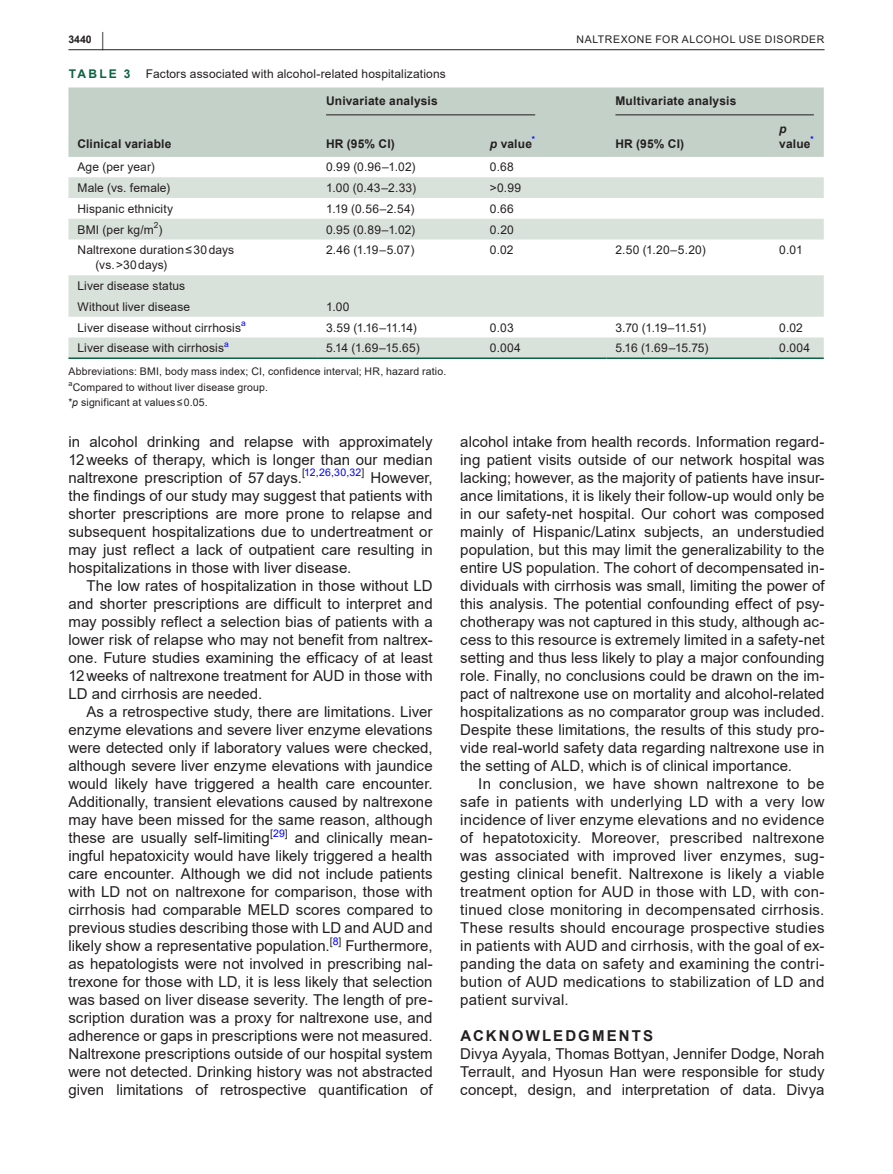
<style>
.page{position:relative;width:893px;height:1174px;background:#fff}
.page>*{position:absolute;margin:0;border:0;box-sizing:border-box;transform-origin:0 0}
.t1{font:15px/18px "Arial";letter-spacing:.005em;color:#231f20;text-align:justify}
.t2{font:700 15px "Arial";letter-spacing:.14em;color:#231f20}
.t3{font:12px/15px "Arial";letter-spacing:.01em;color:#231f20}
.t4{font:700 12px/15px "Arial";letter-spacing:.015em;color:#231f20}
.t5{font:700 12px "Arial";letter-spacing:.185em;color:#0d6341}
.t6{font:10.5px/15.8px "Arial";letter-spacing:.015em;color:#231f20}
.t7{font:10.5px "Arial";letter-spacing:.06em;color:#231f20}
.t8{font:10.5px "Arial";letter-spacing:.015em;color:#00f}
.t9{font:700 10.5px "Arial";color:#231f20}
.t10{font:700 8.4px "Arial";color:#00f}
.t11{font:7.35px "Arial";color:#231f20}
.s1{font-size:19.5px}
.s2{font-style:italic}
.s3{color:#231f20}
.s4{color:#00f}
</style>
<div class="page">
<hr style="left:68px;top:49px;width:756px;height:1px;background:#231f20">
<div style="left:68px;top:87px;width:756px;height:70px;background:#c4d1c8"></div>
<svg style="left:68px;top:177px;width:756px;height:180px;fill:#d9e1db"></svg>
<hr style="left:68px;top:357px;width:249px;height:2px;background:#0d6341">
<hr style="left:317px;top:357px;width:164px;height:2px;background:#0d6341">
<hr style="left:481px;top:357px;width:125px;height:2px;background:#0d6341">
<hr style="left:606px;top:357px;width:164px;height:2px;background:#0d6341">
<hr style="left:770px;top:357px;width:54px;height:2px;background:#0d6341">
<hr style="left:326px;top:114px;width:209px;height:1px;background:#231f20">
<hr style="left:615px;top:114px;width:199px;height:1px;background:#231f20">
<p class="t9" style="left:68px;top:32px;width:37px">3440 <span class="s1">|</span></p>
<p class="t7" style="left:576px;top:32px;width:249px">NALTREXONE FOR ALCOHOL USE DISORDER</p>
<p class="t5" style="left:69px;top:65px;width:63px">TABLE 3</p>
<p class="t3" style="left:146px;top:66px;width:301px">Factors associated with alcohol-related hospitalizations</p>
<p class="t4" style="left:77px;top:136px;width:96px">Clinical variable</p>
<p class="t4" style="left:326px;top:94px;width:113px">Univariate analysis</p>
<p class="t4" style="left:615px;top:94px;width:123px">Multivariate analysis</p>
<p class="t4" style="left:326px;top:136px;width:70px">HR (95% CI)</p>
<p class="t4" style="left:490px;top:136px;width:44px"><span class="s2">p</span> value</p>
<p class="t10" style="left:532px;top:133px;width:5px">*</p>
<p class="t4" style="left:615px;top:136px;width:70px">HR (95% CI)</p>
<p class="t4" style="left:779px;top:121px;width:36px"><span class="s2">p </span>value<sup>*</sup></p>
<p class="t3" style="left:77px;top:159px;width:79px">Age (per year)</p>
<p class="t3" style="left:326px;top:159px;width:91px">0.99 (0.96–1.02)</p>
<p class="t3" style="left:490px;top:159px;width:25px">0.68</p>
<p class="t3" style="left:77px;top:180px;width:94px">Male (vs. female)</p>
<p class="t3" style="left:326px;top:180px;width:91px">1.00 (0.43–2.33)</p>
<p class="t3" style="left:490px;top:180px;width:33px">&gt;0.99</p>
<p class="t3" style="left:77px;top:201px;width:97px">Hispanic ethnicity</p>
<p class="t3" style="left:326px;top:201px;width:90px">1.19 (0.56–2.54)</p>
<p class="t3" style="left:490px;top:201px;width:25px">0.66</p>
<p class="t3" style="left:77px;top:222px;width:87px">BMI (per kg/m<sup>2</sup>)</p>
<p class="t3" style="left:326px;top:222px;width:91px">0.95 (0.89–1.02)</p>
<p class="t3" style="left:490px;top:222px;width:25px">0.20</p>
<p class="t3" style="left:95px;top:242px;width:140px;text-indent:-18px">Naltrexone duration≤30days (vs.&gt;30days)</p>
<p class="t3" style="left:326px;top:242px;width:90px">2.46 (1.19–5.07)</p>
<p class="t3" style="left:490px;top:242px;width:25px">0.02</p>
<p class="t3" style="left:615px;top:242px;width:92px">2.50 (1.20–5.20)</p>
<p class="t3" style="left:779px;top:242px;width:25px">0.01</p>
<p class="t3" style="left:77px;top:275px;width:114px;line-height:20.7px">Liver disease status<br>Without liver disease</p>
<p class="t3" style="left:326px;top:299px;width:25px">1.00</p>
<p class="t3" style="left:77px;top:320px;width:170px">Liver disease without cirrhosis<sup>a</sup></p>
<p class="t3" style="left:326px;top:320px;width:92px">3.59 (1.16–11.14)</p>
<p class="t3" style="left:490px;top:320px;width:25px">0.03</p>
<p class="t3" style="left:615px;top:320px;width:92px">3.70 (1.19–11.51)</p>
<p class="t3" style="left:779px;top:320px;width:25px">0.02</p>
<p class="t3" style="left:77px;top:340px;width:153px">Liver disease with cirrhosis<sup>a</sup></p>
<p class="t3" style="left:326px;top:340px;width:95px">5.14 (1.69–15.65)</p>
<p class="t3" style="left:490px;top:340px;width:32px">0.004</p>
<p class="t3" style="left:615px;top:340px;width:95px">5.16 (1.69–15.75)</p>
<p class="t3" style="left:779px;top:340px;width:32px">0.004</p>
<p class="t6" style="left:68px;top:363px;width:379px">Abbreviations: BMI, body mass index; CI, confidence interval; HR, hazard ratio.</p>
<p class="t11" style="left:68px;top:378px;width:6px">a</p>
<p class="t6" style="left:68px;top:379px;width:201px;text-indent:4px">Compared to without liver disease group. *<span class="s2">p</span> significant at values≤0.05.</p>
<p class="t1" style="left:68px;top:433px;width:366px">in alcohol drinking and relapse with approximately 12weeks of therapy, which is longer than our median naltrexone prescription of 57days.</p>
<p class="t8" style="left:302px;top:465px;width:64px"><span class="s3">[</span>12,26,30,32<span class="s3">]</span></p>
<p class="t1" style="left:68px;top:469px;width:366px;text-indent:302px">However, the findings of our study may suggest that patients with shorter prescriptions are more prone to relapse and subsequent hospitalizations due to undertreatment or may just reflect a lack of outpatient care resulting in hospitalizations in those with liver disease.</p>
<p class="t1" style="left:68px;top:577px;width:366px;text-indent:18px">The low rates of hospitalization in those without LD and shorter prescriptions are difficult to interpret and may possibly reflect a selection bias of patients with a lower risk of relapse who may not benefit from naltrex&shy;one. Future studies examining the efficacy of at least 12weeks of naltrexone treatment for AUD in those with LD and cirrhosis are needed.</p>
<p class="t1" style="left:68px;top:703px;width:366px;text-indent:18px">As a retrospective study, there are limitations. Liver enzyme elevations and severe liver enzyme elevations were detected only if laboratory values were checked, although severe liver enzyme elevations with jaundice would likely have triggered a health care encounter.<br>Additionally, transient elevations caused by naltrexone may have been missed for the same reason, although these are usually self-limiting</p>
<p class="t6" style="left:270px;top:825px;width:19px">[<span class="s4">29</span>]</p>
<p class="t1" style="left:68px;top:829px;width:366px;text-indent:226px">and clinically mean&shy;ingful hepatoxicity would have likely triggered a health care encounter. Although we did not include patients with LD not on naltrexone for comparison, those with cirrhosis had comparable MELD scores compared to previous studies describing those with LD and AUD and likely show a representative population.</p>
<p class="t6" style="left:330px;top:933px;width:13px">[<span class="s4">8</span>]</p>
<p class="t1" style="left:68px;top:937px;width:366px;text-indent:277px">Furthermore, as hepatologists were not involved in prescribing nal&shy;trexone for those with LD, it is less likely that selection was based on liver disease severity. The length of pre&shy;scription duration was a proxy for naltrexone use, and adherence or gaps in prescriptions were not measured.<br>Naltrexone prescriptions outside of our hospital system were not detected. Drinking history was not abstracted given limitations of retrospective quantification of</p>
<p class="t1" style="left:460px;top:433px;width:366px">alcohol intake from health records. Information regard&shy;ing patient visits outside of our network hospital was lacking; however, as the majority of patients have insur&shy;ance limitations, it is likely their follow-up would only be in our safety-net hospital. Our cohort was composed mainly of Hispanic/Latinx subjects, an understudied population, but this may limit the generalizability to the entire US population. The cohort of decompensated in&shy;dividuals with cirrhosis was small, limiting the power of this analysis. The potential confounding effect of psy&shy;chotherapy was not captured in this study, although ac&shy;cess to this resource is extremely limited in a safety-net setting and thus less likely to play a major confounding role. Finally, no conclusions could be drawn on the im&shy;pact of naltrexone use on mortality and alcohol-related hospitalizations as no comparator group was included.<br>Despite these limitations, the results of this study pro&shy;vide real-world safety data regarding naltrexone use in the setting of ALD, which is of clinical importance.</p>
<p class="t1" style="left:460px;top:775px;width:366px;text-indent:18px">In conclusion, we have shown naltrexone to be safe in patients with underlying LD with a very low incidence of liver enzyme elevations and no evidence of hepatotoxicity. Moreover, prescribed naltrexone was associated with improved liver enzymes, sug&shy;gesting clinical benefit. Naltrexone is likely a viable treatment option for AUD in those with LD, with con&shy;tinued close monitoring in decompensated cirrhosis.<br>These results should encourage prospective studies in patients with AUD and cirrhosis, with the goal of ex&shy;panding the data on safety and examining the contri&shy;bution of AUD medications to stabilization of LD and patient survival.</p>
<p class="t2" style="left:461px;top:1025px;width:194px">ACKNOWLEDGMENTS</p>
<p class="t1" style="left:460px;top:1045px;width:366px">Divya Ayyala, Thomas Bottyan, Jennifer Dodge, Norah Terrault, and Hyosun Han were responsible for study concept, design, and interpretation of data. Divya</p>
</div>
